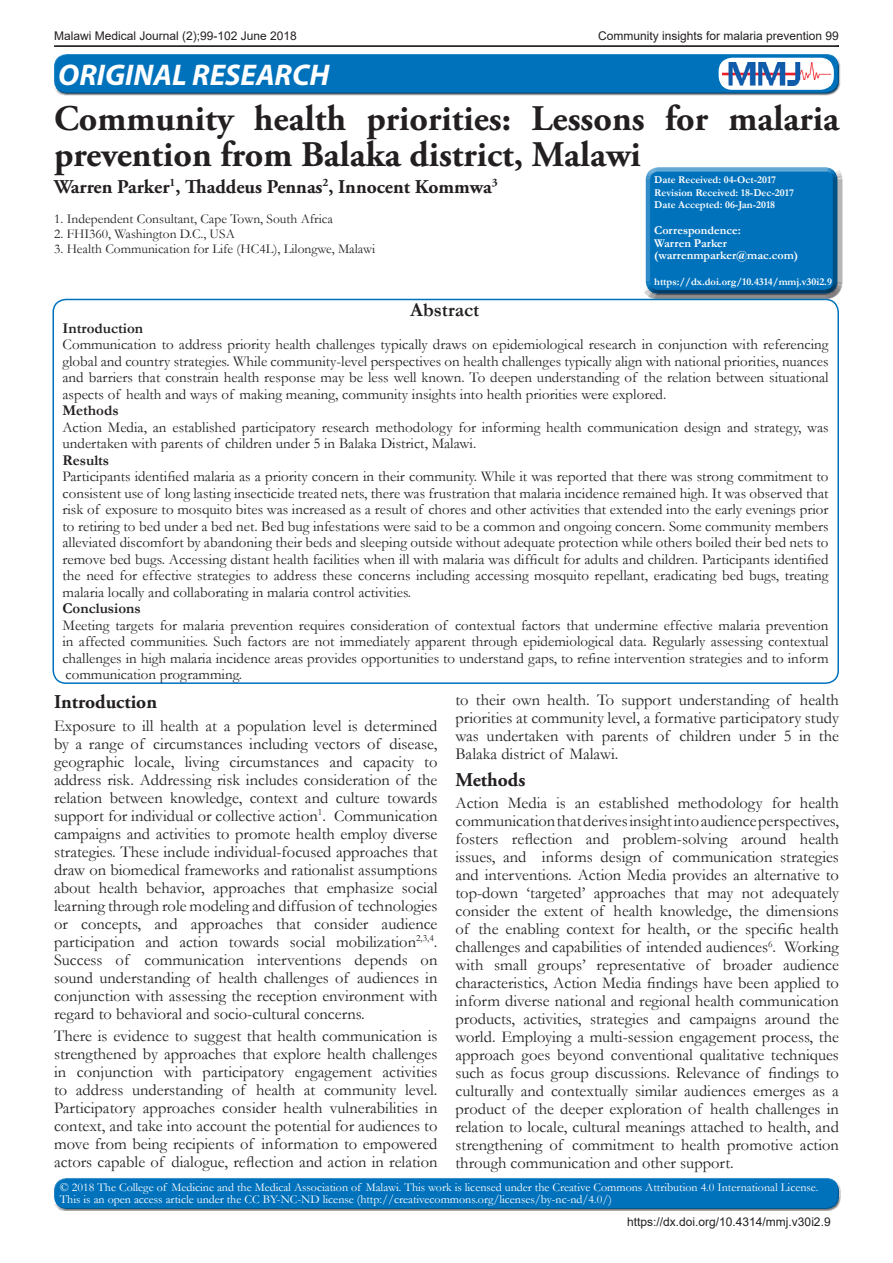
<style>
.page{position:relative;width:893px;height:1263px;background:#fff}
.page>*{position:absolute;margin:0;border:0;box-sizing:border-box;transform-origin:0 0}
.MMJ_Article_Title{font:700 36px/36px "Adobe Garamond Pro";color:#231f20}
.t1{font:italic 700 30px "Myriad Pro";color:#fff}
.MMJ_Author_Name{font:700 19.5px "Adobe Garamond Pro";color:#231f20}
.MMJ_Heading_1{font:700 19.5px "Adobe Garamond Pro";color:#231f20}
.MMJ_Main_Abstract_He{font:700 19.5px "Garamond";color:#231f20}
.MMJ_Body_Text{font:16.5px/18px "Garamond";color:#231f20;text-align:justify}
.MMJ_Abstract_Text{font:15px/16.5px "Garamond";color:#231f20;text-align:justify}
.MMJ_Abstract_Text-2{font:700 15px "Garamond";color:#231f20}
.MMJ_Author_Instituti{font:13.5px "Garamond";color:#231f20}
.t2{font:12px/12px "Garamond";color:#fff}
.MMJ_Article_heading{font:12px "Arial";color:#231f20}
.t3{font:700 12px/12.8px "Garamond";color:#fff}
.t4{font:700 10.5px/12.8px "Garamond";color:#fff}
</style>
<div class="page">
<hr style="left:53px;top:45px;width:787px;height:4px;background:#231f20;opacity:.75">
<div style="left:52px;top:1176px;width:789px;height:28px;background:#fff;opacity:.75"></div>
<div style="left:52px;top:1181px;width:789px;height:30px;background:#231f20;opacity:.75"></div>
<div style="left:641px;top:162px;width:202px;height:129px;background:#fff;opacity:.75"></div>
<div style="left:641px;top:170px;width:202px;height:129px;background:#231f20;opacity:.75"></div>
<div style="left:52px;top:52px;width:788px;height:39px;background:#fff;opacity:.75"></div>
<div style="left:52px;top:59px;width:788px;height:36px;background:#231f20;opacity:.75"></div>
<div style="left:719px;top:58px;width:115px;height:32px;background:#fff;border-radius:13px"></div>
<img style="left:722px;top:62px;width:108px;height:23px">
<div style="left:52px;top:299px;width:787px;height:385px;border:2px solid #0072bc;border-radius:13px"></div>
<p class="MMJ_Article_heading" style="left:54px;top:28px;width:244px">Malawi Medical Journal (2);99-102 June 2018</p>
<p class="MMJ_Article_heading" style="left:598px;top:28px;width:242px">Community insights for malaria prevention 99</p>
<h2 class="t1" style="left:58px;top:55px;width:273px">ORIGINAL RESEARCH</h2>
<p class="MMJ_Article_Title" style="left:54px;top:102px;width:786px">Community health priorities: Lessons for malaria prevention from Balaka district, Malawi</p>
<p class="t4" style="left:654px;top:173px;width:141px">Date Received: 04-Oct-2017<br>Revision Received: 18-Dec-2017<br>Date Accepted: 06-Jan-2018</p>
<p class="t3" style="left:654px;top:224px;width:145px">Correspondence:<br>Warren Parker (warrenmparker@mac.com)</p>
<p class="t4" style="left:654px;top:275px;width:179px">https://dx.doi.org/10.4314/mmj.v30i2.9</p>
<p class="MMJ_Author_Name" style="left:54px;top:175px;width:445px">Warren Parker<sup>1</sup>, Thaddeus Pennas<sup>2</sup>, Innocent Kommwa<sup>3</sup></p>
<p class="MMJ_Author_Instituti" style="left:54px;top:209px;width:280px">1. Independent Consultant, Cape Town, South Africa</p>
<p class="MMJ_Author_Instituti" style="left:54px;top:224px;width:182px">2. FHI360, Washington D.C., USA</p>
<p class="MMJ_Author_Instituti" style="left:54px;top:239px;width:323px">3. Health Communication for Life (HC4L), Lilongwe, Malawi</p>
<p class="MMJ_Main_Abstract_He" style="left:410px;top:297px;width:71px">Abstract</p>
<p class="MMJ_Abstract_Text-2" style="left:63px;top:318px;width:82px">Introduction</p>
<p class="MMJ_Abstract_Text" style="left:63px;top:336px;width:768px">Communication to address priority health challenges typically draws on epidemiological research in conjunction with referencing global and country strategies. While community-level perspectives on health challenges typically align with national priorities, nuances and barriers that constrain health response may be less well known. To deepen understanding of the relation between situational aspects of health and ways of making meaning, community insights into health priorities were explored.</p>
<p class="MMJ_Abstract_Text-2" style="left:63px;top:400px;width:58px">Methods</p>
<p class="MMJ_Abstract_Text" style="left:63px;top:418px;width:767px">Action Media, an established participatory research methodology for informing health communication design and strategy, was undertaken with parents of children under 5 in Balaka District, Malawi.</p>
<p class="MMJ_Abstract_Text-2" style="left:63px;top:450px;width:48px">Results</p>
<p class="MMJ_Abstract_Text" style="left:63px;top:468px;width:768px">Participants identified malaria as a priority concern in their community. While it was reported that there was strong commitment to consistent use of long lasting insecticide treated nets, there was frustration that malaria incidence remained high. It was observed that risk of exposure to mosquito bites was increased as a result of chores and other activities that extended into the early evenings prior to retiring to bed under a bed net. Bed bug infestations were said to be a common and ongoing concern. Some community members alleviated discomfort by abandoning their beds and sleeping outside without adequate protection while others boiled their bed nets to remove bed bugs. Accessing distant health facilities when ill with malaria was difficult for adults and children. Participants identified the need for effective strategies to address these concerns including accessing mosquito repellant, eradicating bed bugs, treating malaria locally and collaborating in malaria control activities.</p>
<p class="MMJ_Abstract_Text-2" style="left:63px;top:598px;width:80px">Conclusions</p>
<p class="MMJ_Abstract_Text" style="left:63px;top:616px;width:768px">Meeting targets for malaria prevention requires consideration of contextual factors that undermine effective malaria prevention in affected communities. Such factors are not immediately apparent through epidemiological data. Regularly assessing contextual challenges in high malaria incidence areas provides opportunities to understand gaps, to refine intervention strategies and to inform communication programming.</p>
<p class="MMJ_Heading_1" style="left:54px;top:691px;width:105px">Introduction</p>
<p class="MMJ_Body_Text" style="left:54px;top:716px;width:385px">Exposure to ill health at a population level is determined by a range of circumstances including vectors of disease, geographic locale, living circumstances and capacity to address risk. Addressing risk includes consideration of the relation between knowledge, context and culture towards support for individual or collective action<sup>1</sup>. Communication campaigns and activities to promote health employ diverse strategies. These include individual-focused approaches that draw on biomedical frameworks and rationalist assumptions about health behavior, approaches that emphasize social learning through role modeling and diffusion of technologies or concepts, and approaches that consider audience participation and action towards social mobilization<sup>2,3,4</sup>.<br>Success of communication interventions depends on sound understanding of health challenges of audiences in conjunction with assessing the reception environment with regard to behavioral and socio-cultural concerns.</p>
<p class="MMJ_Body_Text" style="left:54px;top:1026px;width:385px">There is evidence to suggest that health communication is strengthened by approaches that explore health challenges in conjunction with participatory engagement activities to address understanding of health at community level.<br>Participatory approaches consider health vulnerabilities in context, and take into account the potential for audiences to move from being recipients of information to empowered actors capable of dialogue, reflection and action in relation</p>
<p class="MMJ_Body_Text" style="left:455px;top:690px;width:385px">to their own health. To support understanding of health priorities at community level, a formative participatory study was undertaken with parents of children under 5 in the Balaka district of Malawi.</p>
<p class="MMJ_Heading_1" style="left:455px;top:768px;width:71px">Methods</p>
<p class="MMJ_Body_Text" style="left:455px;top:794px;width:385px">Action Media is an established methodology for health communication that derives insight into audience perspectives, fosters reflection and problem-solving around health issues, and informs design of communication strategies and interventions. Action Media provides an alternative to top-down ‘targeted’ approaches that may not adequately consider the extent of health knowledge, the dimensions of the enabling context for health, or the specific health challenges and capabilities of intended audiences<sup>6</sup>. Working with small groups’ representative of broader audience characteristics, Action Media findings have been applied to inform diverse national and regional health communication products, activities, strategies and campaigns around the world. Employing a multi-session engagement process, the approach goes beyond conventional qualitative techniques such as focus group discussions. Relevance of findings to culturally and contextually similar audiences emerges as a product of the deeper exploration of health challenges in relation to locale, cultural meanings attached to health, and strengthening of commitment to health promotive action through communication and other support.</p>
<p class="t2" style="left:60px;top:1181px;width:760px">© 2018 The College of Medicine and the Medical Association of Malawi. This work is licensed under the Creative Commons Attribution 4.0 International License.<br>This is an open access article under the CC BY-NC-ND license (http://creativecommons.org/licenses/by-nc-nd/4.0/)</p>
<p class="MMJ_Article_heading" style="left:627px;top:1213px;width:205px">https://dx.doi.org/10.4314/mmj.v30i2.9</p>
</div>
